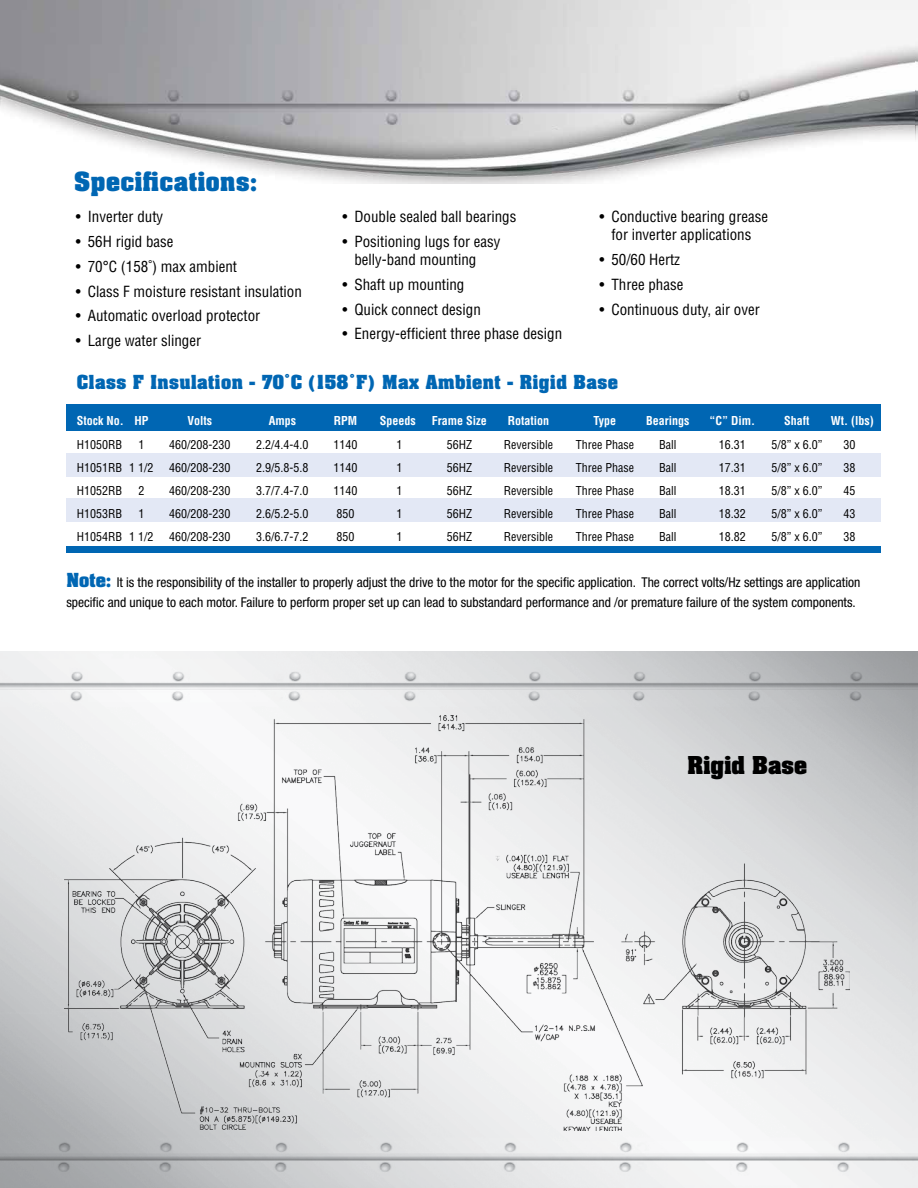
<style>
.page{position:relative;width:918px;height:1188px;background:#fff}
.page>*{position:absolute;margin:0;border:0;box-sizing:border-box;transform-origin:0 0}
.t1{font:700 22.5px "Aachen";letter-spacing:.02em;color:#0066b3}
.t2{font:700 21px "Aachen";color:#000}
.t3{font:700 16.5px "Aachen";letter-spacing:.03em;color:#0066b3}
.t4{font:condensed 15px/18px "Helvetica LT Std";color:#000}
.t5{font:condensed 13.5px/19.8px "Helvetica Neue";color:#000}
.t6{font:condensed 12px "Helvetica LT Std";color:#000}
.t7{font:700 condensed 12px "Helvetica LT Std";color:#fff}
.s1{font-family:"Aachen";font-weight:700;font-stretch:normal;font-size:16.5px;color:#0066b3}
</style>
<div class="page">
<img style="left:0;top:651px;width:912px;height:537px">
<img style="left:0;top:0;width:918px;height:184px">
<div style="left:66px;top:454px;width:815px;height:23px;background:#e3e8f5"></div>
<div style="left:66px;top:499px;width:815px;height:23px;background:#e3e8f5"></div>
<div style="left:66px;top:546px;width:815px;height:6px;background:#0066b3"></div>
<div style="left:66px;top:405px;width:815px;height:26px;background:#0066b3"></div>
<img style="left:65px;top:716px;width:784px;height:415px">
<h1 class="t1" style="left:74px;top:165px;width:185px">Specifications:</h1>
<p class="t4" style="left:76px;top:208px;width:89px">• Inverter duty</p>
<p class="t4" style="left:76px;top:233px;width:99px">• 56H rigid base</p>
<p class="t4" style="left:76px;top:257px;width:163px">• 70°C (158˚) max ambient</p>
<p class="t4" style="left:76px;top:282px;width:228px">• Class F moisture resistant insulation</p>
<p class="t4" style="left:76px;top:307px;width:186px">• Automatic overload protector</p>
<p class="t4" style="left:76px;top:332px;width:127px">• Large water slinger</p>
<p class="t4" style="left:342px;top:208px;width:176px">• Double sealed ball bearings</p>
<p class="t4" style="left:354px;top:233px;width:148px;text-indent:-12px">• Positioning lugs for easy belly-band mounting</p>
<p class="t4" style="left:342px;top:275px;width:124px">• Shaft up mounting</p>
<p class="t4" style="left:342px;top:300px;width:140px">• Quick connect design</p>
<p class="t4" style="left:342px;top:325px;width:221px">• Energy-efficient three phase design</p>
<p class="t4" style="left:599px;top:208px;width:170px;text-align:center">• Conductive bearing grease for inverter applications</p>
<p class="t4" style="left:599px;top:251px;width:82px">• 50/60 Hertz</p>
<p class="t4" style="left:599px;top:275px;width:86px">• Three phase</p>
<p class="t4" style="left:599px;top:300px;width:162px">• Continuous duty, air over</p>
<h3 class="t3" style="left:77px;top:370px;width:543px">Class F Insulation - 70˚C (158˚F) Max Ambient - Rigid Base</h3>
<p class="t7" style="left:77px;top:413px;width:73px">Stock No. HP</p>
<p class="t7" style="left:188px;top:413px;width:26px">Volts</p>
<p class="t7" style="left:269px;top:413px;width:29px">Amps</p>
<p class="t7" style="left:334px;top:413px;width:25px">RPM</p>
<p class="t7" style="left:380px;top:413px;width:37px">Speeds</p>
<p class="t7" style="left:432px;top:413px;width:57px">Frame Size</p>
<p class="t7" style="left:508px;top:413px;width:43px">Rotation</p>
<p class="t7" style="left:594px;top:413px;width:24px">Type</p>
<p class="t7" style="left:646px;top:413px;width:45px">Bearings</p>
<p class="t7" style="left:710px;top:413px;width:47px">“C” Dim.</p>
<p class="t7" style="left:784px;top:413px;width:27px">Shaft</p>
<p class="t7" style="left:831px;top:413px;width:44px">Wt. (lbs)</p>
<p class="t6" style="left:77px;top:437px;width:47px">H1050RB</p>
<p class="t6" style="left:138px;top:437px;width:7px">1</p>
<p class="t6" style="left:169px;top:437px;width:63px">460/208-230</p>
<p class="t6" style="left:256px;top:437px;width:54px">2.2/4.4-4.0</p>
<p class="t6" style="left:333px;top:437px;width:25px">1140</p>
<p class="t6" style="left:396px;top:437px;width:7px">1</p>
<p class="t6" style="left:447px;top:437px;width:27px">56HZ</p>
<p class="t6" style="left:504px;top:437px;width:51px">Reversible</p>
<p class="t6" style="left:576px;top:437px;width:60px">Three Phase</p>
<p class="t6" style="left:659px;top:437px;width:19px">Ball</p>
<p class="t6" style="left:719px;top:437px;width:28px">16.31</p>
<p class="t6" style="left:771px;top:437px;width:52px">5/8” x 6.0”</p>
<p class="t6" style="left:843px;top:437px;width:13px">30</p>
<p class="t6" style="left:77px;top:460px;width:78px">H1051RB 1 1/2</p>
<p class="t6" style="left:169px;top:460px;width:63px">460/208-230</p>
<p class="t6" style="left:256px;top:460px;width:54px">2.9/5.8-5.8</p>
<p class="t6" style="left:333px;top:460px;width:25px">1140</p>
<p class="t6" style="left:396px;top:460px;width:7px">1</p>
<p class="t6" style="left:447px;top:460px;width:27px">56HZ</p>
<p class="t6" style="left:504px;top:460px;width:51px">Reversible</p>
<p class="t6" style="left:576px;top:460px;width:60px">Three Phase</p>
<p class="t6" style="left:659px;top:460px;width:19px">Ball</p>
<p class="t6" style="left:719px;top:460px;width:28px">17.31</p>
<p class="t6" style="left:771px;top:460px;width:52px">5/8” x 6.0”</p>
<p class="t6" style="left:843px;top:460px;width:13px">38</p>
<p class="t6" style="left:77px;top:483px;width:47px">H1052RB</p>
<p class="t6" style="left:138px;top:483px;width:7px">2</p>
<p class="t6" style="left:169px;top:483px;width:63px">460/208-230</p>
<p class="t6" style="left:256px;top:483px;width:54px">3.7/7.4-7.0</p>
<p class="t6" style="left:333px;top:483px;width:25px">1140</p>
<p class="t6" style="left:396px;top:483px;width:7px">1</p>
<p class="t6" style="left:447px;top:483px;width:27px">56HZ</p>
<p class="t6" style="left:504px;top:483px;width:51px">Reversible</p>
<p class="t6" style="left:576px;top:483px;width:60px">Three Phase</p>
<p class="t6" style="left:659px;top:483px;width:19px">Ball</p>
<p class="t6" style="left:719px;top:483px;width:28px">18.31</p>
<p class="t6" style="left:771px;top:483px;width:52px">5/8” x 6.0”</p>
<p class="t6" style="left:843px;top:483px;width:13px">45</p>
<p class="t6" style="left:77px;top:506px;width:47px">H1053RB</p>
<p class="t6" style="left:138px;top:506px;width:7px">1</p>
<p class="t6" style="left:169px;top:506px;width:63px">460/208-230</p>
<p class="t6" style="left:256px;top:506px;width:54px">2.6/5.2-5.0</p>
<p class="t6" style="left:336px;top:506px;width:19px">850</p>
<p class="t6" style="left:396px;top:506px;width:7px">1</p>
<p class="t6" style="left:447px;top:506px;width:27px">56HZ</p>
<p class="t6" style="left:504px;top:506px;width:51px">Reversible</p>
<p class="t6" style="left:576px;top:506px;width:60px">Three Phase</p>
<p class="t6" style="left:659px;top:506px;width:19px">Ball</p>
<p class="t6" style="left:719px;top:506px;width:28px">18.32</p>
<p class="t6" style="left:771px;top:506px;width:52px">5/8” x 6.0”</p>
<p class="t6" style="left:843px;top:506px;width:13px">43</p>
<p class="t6" style="left:77px;top:529px;width:78px">H1054RB 1 1/2</p>
<p class="t6" style="left:169px;top:529px;width:63px">460/208-230</p>
<p class="t6" style="left:256px;top:529px;width:54px">3.6/6.7-7.2</p>
<p class="t6" style="left:336px;top:529px;width:19px">850</p>
<p class="t6" style="left:396px;top:529px;width:7px">1</p>
<p class="t6" style="left:447px;top:529px;width:27px">56HZ</p>
<p class="t6" style="left:504px;top:529px;width:51px">Reversible</p>
<p class="t6" style="left:576px;top:529px;width:60px">Three Phase</p>
<p class="t6" style="left:659px;top:529px;width:19px">Ball</p>
<p class="t6" style="left:719px;top:529px;width:28px">18.82</p>
<p class="t6" style="left:771px;top:529px;width:52px">5/8” x 6.0”</p>
<p class="t6" style="left:843px;top:529px;width:13px">38</p>
<p class="t5" style="left:66px;top:573px;width:795px"><span class="s1">Note:</span> It is the responsibility of the installer to properly adjust the drive to the motor for the specific application. The correct volts/Hz settings are application specific and unique to each motor. Failure to perform proper set up can lead to substandard performance and /or premature failure of the system components.</p>
<h2 class="t2" style="left:687px;top:750px;width:121px">Rigid Base</h2>
</div>
